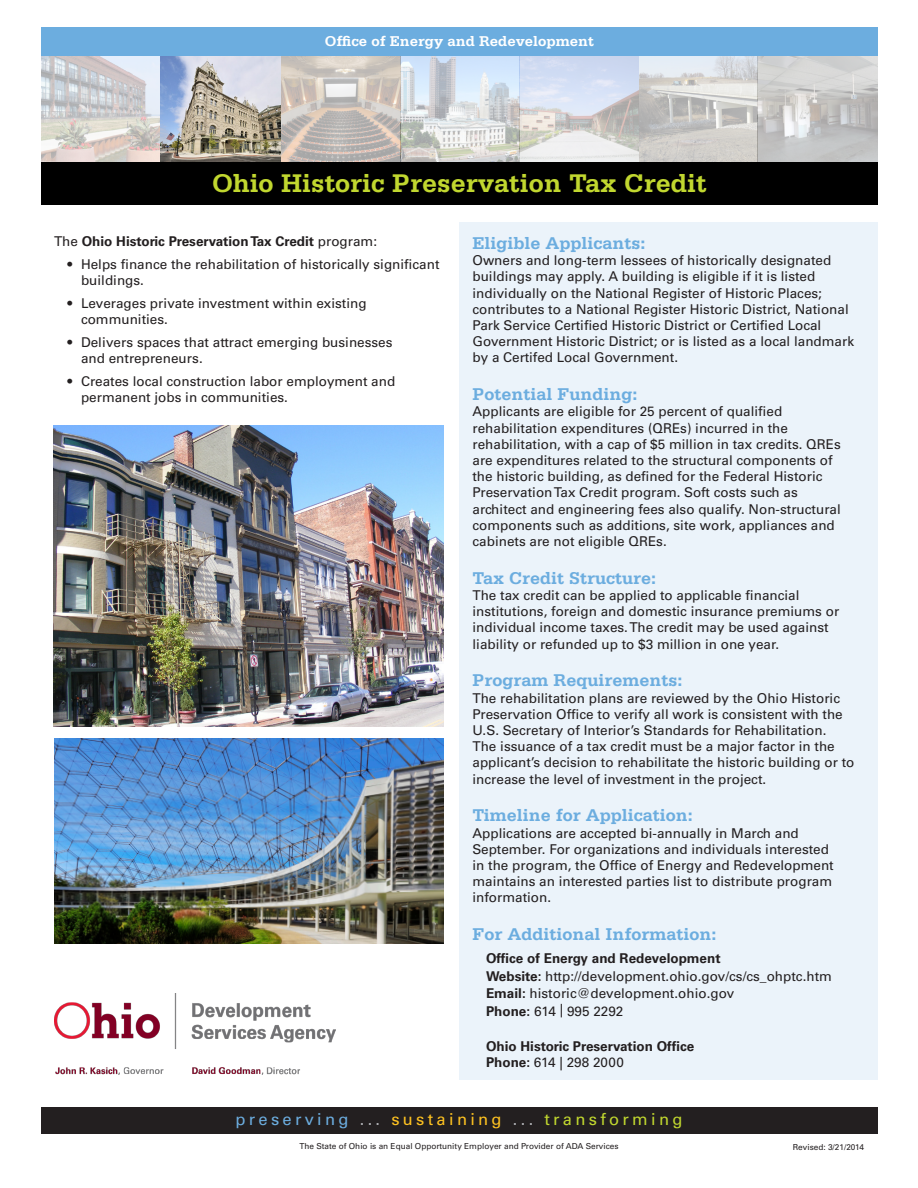
<style>
.page{position:relative;width:918px;height:1188px;background:#fff}
.page>*{position:absolute;margin:0;border:0;box-sizing:border-box;transform-origin:0 0}
.t1{font:700 27px "Serifa";color:#c1d72f}
.t2{font:700 18px "Serifa";color:#6caddf}
.t3{font:16.5px "Univers";letter-spacing:.2em;color:#c1d72f}
.t4{font:700 15px "Serifa";color:#fff}
.t5{font:13.5px/16.2px "Univers";color:#231f20}
.t6{font:700 13.5px/16.2px "Univers";color:#231f20}
.t7{font:8.25px "Univers";color:#231f20}
.s1{font-weight:400}
.s2{font-weight:700}
.s3{color:#6caddf}
.s4{color:#aeafb3}
.s5{color:#fec221}
</style>
<div class="page">
<img style="left:639px;top:55px;width:119px;height:107px">
<img style="left:281px;top:55px;width:358px;height:107px">
<img style="left:41px;top:55px;width:240px;height:107px">
<img style="left:758px;top:55px;width:119px;height:107px">
<div style="left:459px;top:222px;width:419px;height:858px;background:#ebf3fa"></div>
<div style="left:41px;top:1107px;width:837px;height:27px;background:#231f20"></div>
<img style="left:54px;top:426px;width:390px;height:301px">
<img style="left:54px;top:739px;width:390px;height:205px">
<img style="left:54px;top:994px;width:281px;height:80px">
<div style="left:41px;top:27px;width:837px;height:28px;background:#6caddf"></div>
<div style="left:41px;top:162px;width:837px;height:42px;background:#000"></div>
<p class="t4" style="left:325px;top:32px;width:271px">Office of Energy and Redevelopment</p>
<p class="t1" style="left:212px;top:167px;width:496px">Ohio Historic Preservation Tax Credit</p>
<p class="t6" style="left:54px;top:233px;width:325px"><span class="s1">The</span> Ohio Historic Preservation Tax Credit <span class="s1">program:</span></p>
<p class="t5" style="left:81px;top:256px;width:360px;text-indent:-14px">• Helps finance the rehabilitation of historically significant buildings.</p>
<p class="t5" style="left:81px;top:295px;width:287px;text-indent:-14px">• Leverages private investment within existing communities.</p>
<p class="t5" style="left:81px;top:334px;width:313px;text-indent:-14px">• Delivers spaces that attract emerging businesses and entrepreneurs.</p>
<p class="t5" style="left:81px;top:373px;width:316px;text-indent:-14px">• Creates local construction labor employment and permanent jobs in communities.</p>
<p class="t2" style="left:472px;top:232px;width:175px">Eligible Applicants:</p>
<p class="t5" style="left:472px;top:252px;width:383px">Owners and long-term lessees of historically designated buildings may apply. A building is eligible if it is listed individually on the National Register of Historic Places; contributes to a National Register Historic District, National Park Service Certified Historic District or Certified Local Government Historic District; or is listed as a local landmark by a Certifed Local Government.</p>
<p class="t2" style="left:472px;top:384px;width:167px">Potential Funding:</p>
<p class="t5" style="left:472px;top:404px;width:370px">Applicants are eligible for 25 percent of qualified rehabilitation expenditures (QREs) incurred in the rehabilitation, with a cap of $5 million in tax credits. QREs are expenditures related to the structural components of the historic building, as defined for the Federal Historic PreservationTax Credit program. Soft costs such as architect and engineering fees also qualify. Non-structural components such as additions, site work, appliances and cabinets are not eligible QREs.</p>
<p class="t2" style="left:472px;top:567px;width:185px">Tax Credit Structure:</p>
<p class="t5" style="left:472px;top:587px;width:368px">The tax credit can be applied to applicable financial institutions, foreign and domestic insurance premiums or individual income taxes.The credit may be used against liability or refunded up to $3 million in one year.</p>
<p class="t2" style="left:472px;top:670px;width:212px">Program Requirements:</p>
<p class="t5" style="left:472px;top:690px;width:383px">The rehabilitation plans are reviewed by the Ohio Historic Preservation Office to verify all work is consistent with the U.S. Secretary of Interior’s Standards for Rehabilitation.<br>The issuance of a tax credit must be a major factor in the applicant’s decision to rehabilitate the historic building or to increase the level of investment in the project.</p>
<p class="t2" style="left:472px;top:805px;width:222px">Timeline for Application:</p>
<p class="t5" style="left:472px;top:825px;width:363px">Applications are accepted bi-annually in March and September. For organizations and individuals interested in the program, the Office of Energy and Redevelopment maintains an interested parties list to distribute program information.</p>
<p class="t2" style="left:472px;top:924px;width:246px">For Additional Information:</p>
<p class="t6" style="left:486px;top:950px;width:236px">Office of Energy and Redevelopment</p>
<p class="t5" style="left:486px;top:968px;width:347px"><span class="s2">Website:</span> http://development.ohio.gov/cs/cs_ohptc.htm</p>
<p class="t5" style="left:486px;top:985px;width:250px"><span class="s2">Email:</span> historic@development.ohio.gov</p>
<p class="t5" style="left:486px;top:1003px;width:139px"><span class="s2">Phone:</span> 614 | 995 2292</p>
<p class="t6" style="left:486px;top:1038px;width:210px">Ohio Historic Preservation Office<br>Phone: <span class="s1">614 | 298 2000</span></p>
<p class="t3" style="left:235px;top:1110px;width:449px"><span class="s3">preserving</span> <span class="s4">...</span> <span class="s5">sustaining</span> <span class="s4">...</span> transforming</p>
<p class="t7" style="left:299px;top:1141px;width:321px">The State of Ohio is an Equal Opportunity Employer and Provider of ADA Services</p>
<p class="t7" style="left:793px;top:1142px;width:73px">Revised: 3/21/2014</p>
</div>
